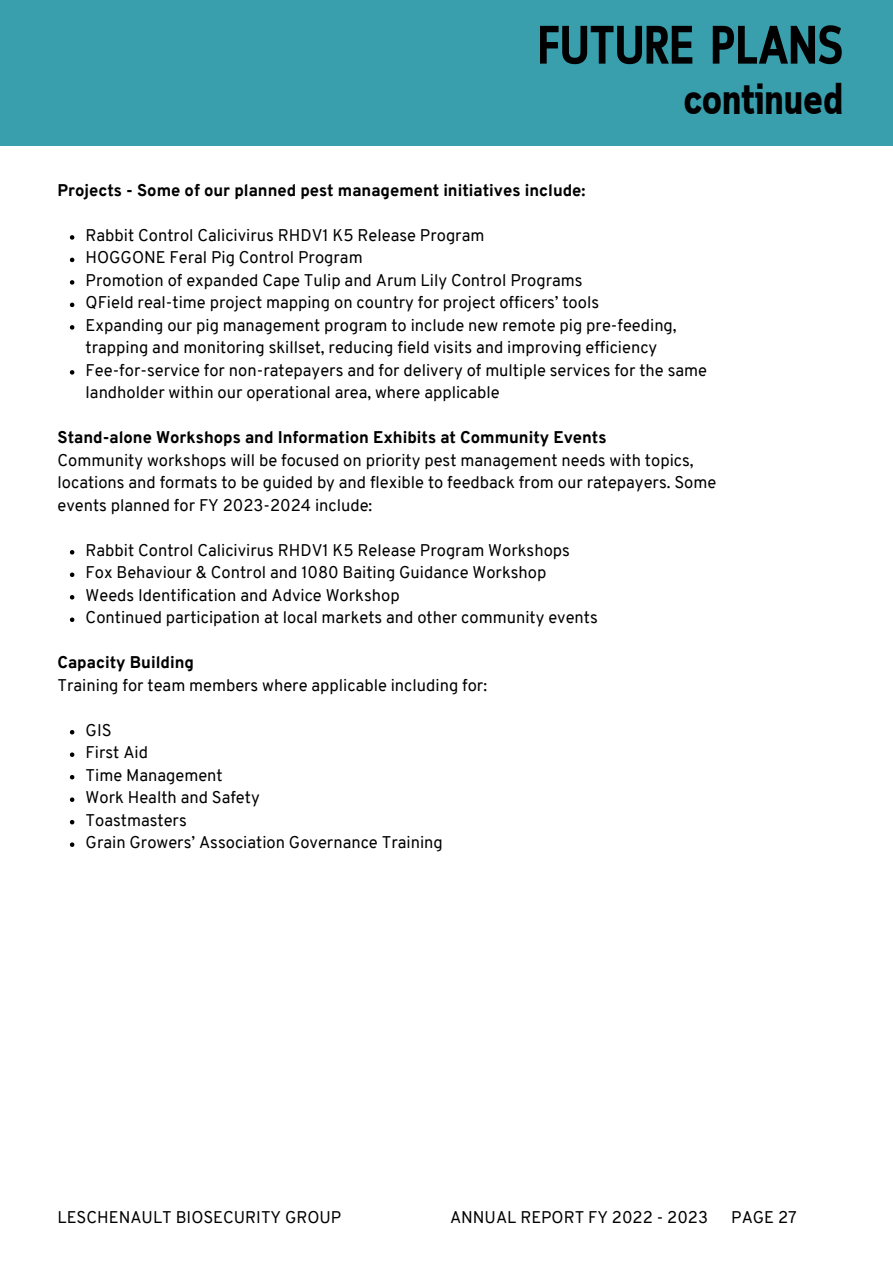
<style>
.page{position:relative;width:893px;height:1264px;background:#fff}
.page>*{position:absolute;margin:0;border:0;box-sizing:border-box;transform-origin:0 0}
.t1{font:700 54px "Cloud Cond";color:#000}
.t2{font:700 43.5px "Cloud Cond";color:#000}
.t3{font:16.5px/22.5px "Overpass";color:#000001}
.t4{font:800 16.5px "Overpass";color:#000001}
.t5{font:16.5px/22.5px "Overpass";color:#000}
.s1{color:#000001}
</style>
<div class="page">
<svg style="left:70px;top:235px;width:4px;height:5px"></svg>
<svg style="left:70px;top:258px;width:4px;height:4px"></svg>
<svg style="left:70px;top:280px;width:4px;height:5px"></svg>
<svg style="left:70px;top:302px;width:4px;height:5px"></svg>
<svg style="left:70px;top:325px;width:4px;height:4px"></svg>
<svg style="left:70px;top:370px;width:4px;height:4px"></svg>
<svg style="left:70px;top:550px;width:4px;height:4px"></svg>
<svg style="left:70px;top:572px;width:4px;height:5px"></svg>
<svg style="left:70px;top:595px;width:4px;height:4px"></svg>
<svg style="left:70px;top:617px;width:4px;height:5px"></svg>
<svg style="left:70px;top:730px;width:4px;height:4px"></svg>
<svg style="left:70px;top:752px;width:4px;height:5px"></svg>
<svg style="left:70px;top:775px;width:4px;height:4px"></svg>
<svg style="left:70px;top:797px;width:4px;height:5px"></svg>
<svg style="left:70px;top:820px;width:4px;height:4px"></svg>
<svg style="left:70px;top:842px;width:4px;height:5px"></svg>
<div style="left:0;top:0;width:892px;height:146px;background:#399fad"></div>
<p class="t1" style="left:537px;top:24px;width:307px">FUTURE PLANS</p>
<p class="t2" style="left:683px;top:82px;width:161px">continued</p>
<p class="t4" style="left:57px;top:183px;width:529px">Projects - Some of our planned pest management initiatives include:</p>
<p class="t3" style="left:86px;top:225px;width:400px">Rabbit Control Calicivirus RHDV1 K5 Release Program</p>
<p class="t3" style="left:86px;top:248px;width:278px">HOGGONE Feral Pig Control Program</p>
<p class="t3" style="left:86px;top:270px;width:498px">Promotion of expanded Cape Tulip and Arum Lily Control Programs</p>
<p class="t3" style="left:86px;top:293px;width:515px">QField real-time project mapping on country for project officers’ tools</p>
<p class="t3" style="left:86px;top:315px;width:592px">Expanding our pig management program to include new remote pig pre-feeding, trapping and monitoring skillset, reducing field visits and improving efficiency</p>
<p class="t5" style="left:86px;top:360px;width:622px"><span class="s1">Fee-for-service for non-r</span>atepayers and for delivery of multiple services for the same landholder within our operational area, where applicable</p>
<p class="t4" style="left:57px;top:431px;width:550px">Stand-alone Workshops and Information Exhibits at Community Events</p>
<p class="t3" style="left:57px;top:450px;width:660px">Community workshops will be focused on priority pest management needs with topics, locations and formats to be guided by and flexible to feedback from our ratepayers. Some events planned for FY 2023-2024 include:</p>
<p class="t3" style="left:86px;top:540px;width:486px">Rabbit Control Calicivirus RHDV1 K5 Release Program Workshops</p>
<p class="t3" style="left:86px;top:563px;width:462px">Fox Behaviour &amp; Control and 1080 Baiting Guidance Workshop</p>
<p class="t3" style="left:86px;top:585px;width:315px">Weeds Identification and Advice Workshop</p>
<p class="t3" style="left:86px;top:607px;width:513px">Continued participation at local markets and other community events</p>
<p class="t4" style="left:57px;top:655px;width:138px">Capacity Building</p>
<p class="t3" style="left:57px;top:675px;width:431px">Training for team members where applicable including for:</p>
<p class="t3" style="left:86px;top:720px;width:27px">GIS</p>
<p class="t3" style="left:86px;top:742px;width:64px">First Aid</p>
<p class="t3" style="left:86px;top:765px;width:139px">Time Management</p>
<p class="t3" style="left:86px;top:787px;width:176px">Work Health and Safety</p>
<p class="t3" style="left:86px;top:810px;width:103px">Toastmasters</p>
<p class="t3" style="left:86px;top:832px;width:358px">Grain Growers’ Association Governance Training</p>
<p class="t3" style="left:57px;top:1207px;width:285px">LESCHENAULT BIOSECURITY GROUP</p>
<p class="t3" style="left:450px;top:1207px;width:259px">ANNUAL REPORT FY 2022 - 2023</p>
<p class="t3" style="left:731px;top:1207px;width:67px">PAGE 27</p>
</div>
